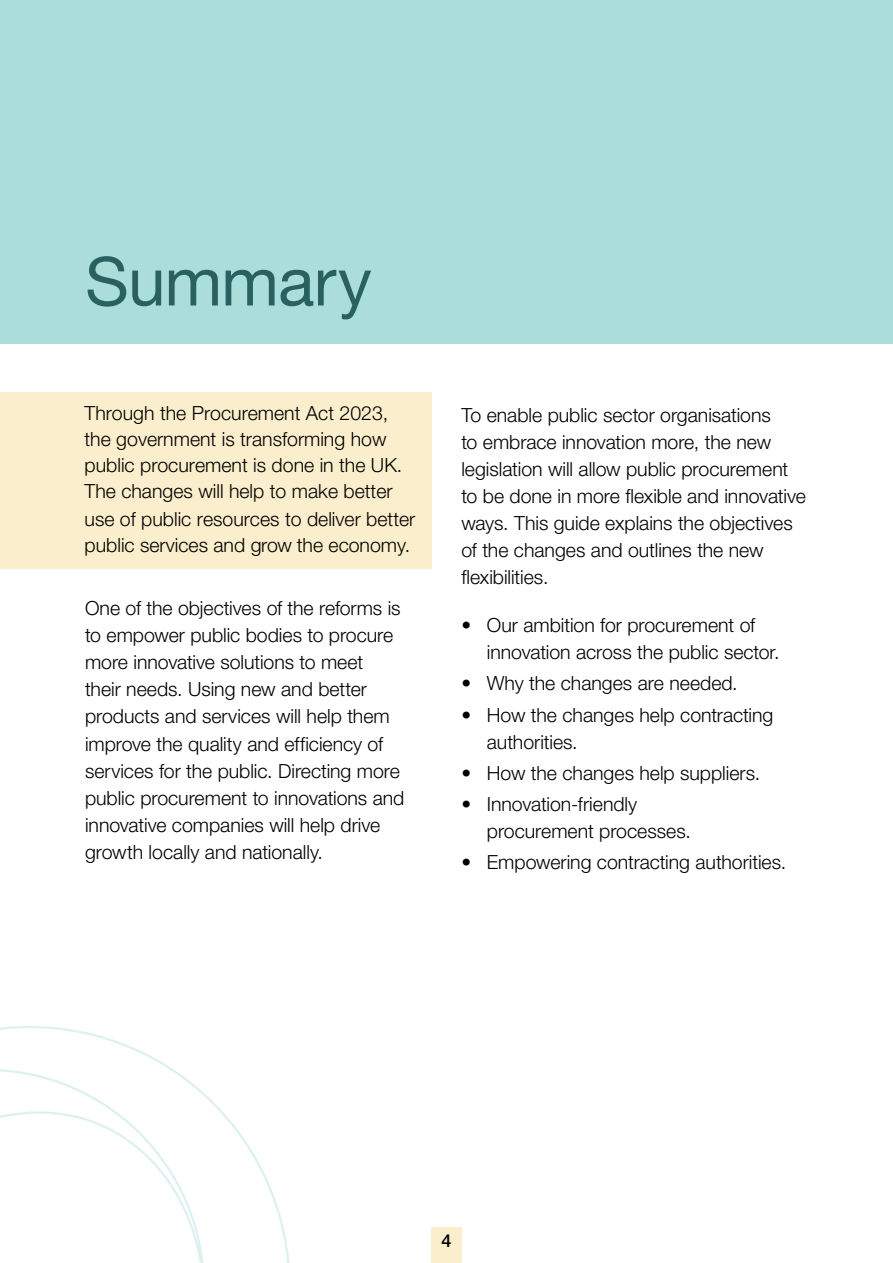
<style>
.page{position:relative;width:893px;height:1263px;background:#fff}
.page>*{position:absolute;margin:0;border:0;box-sizing:border-box;transform-origin:0 0}
.H1_Section_heading{font:67.5px "Helvetica Neue LT Pro";letter-spacing:-.01em;color:#28615f}
.Body{font:300 19.5px/27px "Helvetica Neue LT Pro";color:#000}
.Body_-_shaded_yellow{font:300 19.5px/26.5px "Helvetica Neue LT Pro";color:#000}
.t1{font:500 18px "Helvetica Neue LT Pro";color:#000}
</style>
<div class="page">
<div style="left:0;top:0;width:893px;height:343px;background:#abdddb"></div>
<div style="left:431px;top:1227px;width:30px;height:36px;background:#fbeecc"></div>
<svg style="left:0;top:1026px;width:290px;height:237px"></svg>
<div style="left:0;top:392px;width:432px;height:176px;background:#fbeecc"></div>
<h1 class="H1_Section_heading" style="left:85px;top:241px;width:288px">Summary</h1>
<p class="Body_-_shaded_yellow" style="left:85px;top:399px;width:332px">Through the Procurement Act 2023, the government is transforming how public procurement is done in the UK.<br>The changes will help to make better use of public resources to deliver better public services and grow the economy.</p>
<p class="Body" style="left:85px;top:595px;width:321px">One of the objectives of the reforms is to empower public bodies to procure more innovative solutions to meet<br>their needs. Using new and better products and services will help them improve the quality and efficiency of services for the public. Directing more public procurement to innovations and innovative companies will help drive growth locally and nationally.</p>
<p class="Body" style="left:461px;top:401px;width:346px">To enable public sector organisations<br>to embrace innovation more, the new legislation will allow public procurement to be done in more flexible and innovative ways. This guide explains the objectives of the changes and outlines the new flexibilities.</p>
<p class="Body" style="left:487px;top:611px;width:294px;text-indent:-26px">• Our ambition for procurement of innovation across the public sector.</p>
<p class="Body" style="left:461px;top:669px;width:278px">• Why the changes are needed.</p>
<p class="Body" style="left:487px;top:701px;width:288px;text-indent:-26px">• How the changes help contracting authorities.</p>
<p class="Body" style="left:461px;top:759px;width:300px">• How the changes help suppliers.</p>
<p class="Body" style="left:487px;top:790px;width:205px;text-indent:-26px">• Innovation-friendly procurement processes.</p>
<p class="Body" style="left:461px;top:848px;width:326px">• Empowering contracting authorities.</p>
<p class="t1" style="left:441px;top:1230px;width:12px">4</p>
</div>
